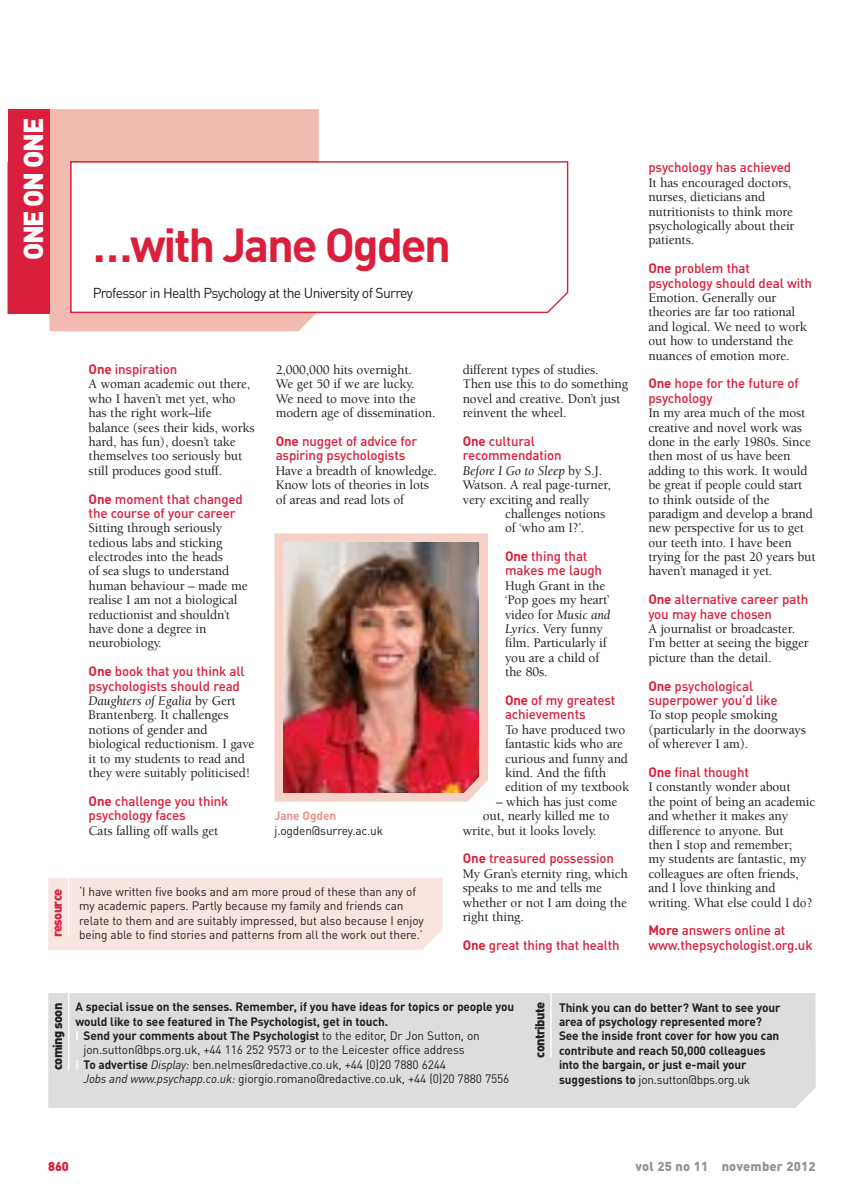
<style>
.page{position:relative;width:864px;height:1200px;background:#fff}
.page>*{position:absolute;margin:0;border:0;box-sizing:border-box;transform-origin:0 0}
.t1{font:700 47.1px "DIN Pro";letter-spacing:-.05em;color:#da1f3d}
.t2{font:900 27px "DIN Pro";letter-spacing:-.05em;color:#fff}
.t3{font:14.25px "DIN Pro";letter-spacing:-.045em;color:#231f20}
.t4{font:500 13.5px/14.4px "Berkeley Std";letter-spacing:-.01em;color:#231f20}
.t5{font:500 13.5px/14.4px "DIN Pro";letter-spacing:-.01em;color:#da1f3d}
.t6{font:900 12.9px "DIN Pro";letter-spacing:.015em;color:#939598}
.t7{font:900 12.9px "DIN Pro";letter-spacing:-.05em;color:#231f20}
.t8{font:900 12.9px "DIN Pro";letter-spacing:-.05em;color:#da1f3d}
.t9{font:12.15px/14.4px "DIN Pro";letter-spacing:-.01em;color:#231f20}
.t10{font:700 12.15px/14.4px "DIN Pro";letter-spacing:-.01em;color:#231f20}
.t11{font:700 12.15px "DIN Pro";letter-spacing:-.01em;color:#e99488}
.s1{font-weight:700}
.s2{font-weight:400;font-style:italic}
.s3{color:#fff}
.s4{font-weight:400}
.s5{font-weight:700;color:#fff}
.s6{font-style:italic}
</style>
<div class="page">
<img style="left:274px;top:533px;width:214px;height:269px">
<div style="left:48px;top:993px;width:768px;height:115px;background:#dcddde"></div>
<hr style="left:68px;top:982px;width:1px;height:88px;background:#fff">
<hr style="left:550px;top:982px;width:2px;height:75px;background:#fff">
<div style="left:48px;top:878px;width:395px;height:72px;background:#f9e5e0"></div>
<hr style="left:68px;top:869px;width:1px;height:68px;background:#fff">
<div style="left:49px;top:109px;width:270px;height:222px;background:#f1bbb1"></div>
<svg style="left:70px;top:161px;width:498px;height:152px"></svg>
<div style="left:8px;top:109px;width:41px;height:205px;background:#da1f3d"></div>
<h2 class="t2" style="left:18px;top:260px;width:144px;rotate:-90deg">ONE ON ONE</h2>
<h1 class="t1" style="left:93px;top:229px;width:360px">…with Jane Ogden</h1>
<p class="t3" style="left:93px;top:288px;width:322px">Professor in Health Psychology at the University of Surrey</p>
<p class="t5" style="left:89px;top:363px;width:90px"><span class="s1">One</span> inspiration</p>
<p class="t4" style="left:89px;top:378px;width:167px">A woman academic out there, who I haven’t met yet, who has the right work–life balance (sees their kids, works hard, has fun), doesn’t take themselves too seriously but still produces good stuff.</p>
<p class="t5" style="left:89px;top:493px;width:156px"><span class="s1">One</span> moment that changed the course of your career</p>
<p class="t4" style="left:89px;top:522px;width:160px">Sitting through seriously tedious labs and sticking electrodes into the heads<br>of sea slugs to understand human behaviour – made me realise I am not a biological reductionist and shouldn’t have done a degree in neurobiology.</p>
<p class="t5" style="left:89px;top:666px;width:157px"><span class="s1">One</span> book that you think all psychologists should read</p>
<p class="t4" style="left:89px;top:695px;width:167px"><span class="s2">Daughters of Egalia</span> by Gert<br>Brantenberg. It challenges notions of gender and biological reductionism. I gave it to my students to read and they were suitably politicised!</p>
<p class="t5" style="left:89px;top:795px;width:141px"><span class="s1">One</span> challenge you think psychology faces</p>
<p class="t4" style="left:89px;top:824px;width:131px">Cats falling off walls get</p>
<p class="t4" style="left:276px;top:364px;width:161px">2,000,000 hits overnight.<br>We get 50 if we are lucky.<br>We need to move into the modern age of dissemination.</p>
<p class="t5" style="left:276px;top:435px;width:143px"><span class="s1">One</span> nugget of advice for aspiring psychologists</p>
<p class="t4" style="left:276px;top:464px;width:163px">Have a breadth of knowledge.<br>Know lots of theories in lots of areas and read lots of</p>
<p class="t11" style="left:274px;top:811px;width:63px">Jane Ogden</p>
<p class="t9" style="left:274px;top:824px;width:110px">j.ogden@surrey.ac.uk</p>
<p class="t8" style="left:50px;top:937px;width:50px;rotate:-90deg">resource</p>
<p class="t9" style="left:79px;top:886px;width:346px">‘I have written five books and am more proud of these than any of my academic papers. Partly because my family and friends can relate to them and are suitably impressed, but also because I enjoy being able to find stories and patterns from all the work out there.’</p>
<p class="t4" style="left:463px;top:364px;width:167px">different types of studies.<br>Then use this to do something novel and creative. Don’t just reinvent the wheel.</p>
<p class="t5" style="left:463px;top:435px;width:101px"><span class="s1">One</span> cultural recommendation</p>
<p class="t4" style="left:463px;top:464px;width:150px"><span class="s2">Before I Go to Sleep</span> by S.J.<br>Watson. A real page-turner, very exciting and really</p>
<p class="t4" style="left:505px;top:507px;width:102px">challenges notions of ‘who am I?’.</p>
<p class="t5" style="left:505px;top:550px;width:99px"><span class="s1">One</span> thing that makes me laugh</p>
<p class="t4" style="left:505px;top:579px;width:107px">Hugh Grant in the ‘Pop goes my heart’ video for <span class="s2">Music and<br>Lyrics</span>. Very funny film. Particularly if you are a child of the 80s.</p>
<p class="t5" style="left:505px;top:694px;width:112px"><span class="s1">One</span> of my greatest achievements</p>
<p class="t4" style="left:505px;top:723px;width:126px">To have produced two fantastic kids who are curious and funny and kind. And the fifth edition of my textbook</p>
<p class="t4" style="left:496px;top:795px;width:123px">– which has just come</p>
<p class="t4" style="left:483px;top:810px;width:128px">out, nearly killed me to</p>
<p class="t4" style="left:463px;top:824px;width:135px">write, but it looks lovely.</p>
<p class="t5" style="left:463px;top:853px;width:153px"><span class="s1">One</span> treasured possession</p>
<p class="t4" style="left:463px;top:867px;width:167px">My Gran’s eternity ring, which speaks to me and tells me whether or not I am doing the right thing.</p>
<p class="t5" style="left:463px;top:939px;width:158px"><span class="s1">One</span> great thing that health</p>
<p class="t5" style="left:648px;top:162px;width:144px">psychology has achieved</p>
<p class="t4" style="left:648px;top:176px;width:148px">It has encouraged doctors, nurses, dieticians and nutritionists to think more psychologically about their patients.</p>
<p class="t5" style="left:648px;top:263px;width:165px"><span class="s1">One</span> problem that psychology should deal with</p>
<p class="t4" style="left:648px;top:292px;width:160px">Emotion. Generally our theories are far too rational and logical. We need to work out how to understand the nuances of emotion more.</p>
<p class="t5" style="left:648px;top:378px;width:152px"><span class="s1">One</span> hope for the future of psychology</p>
<p class="t4" style="left:648px;top:407px;width:169px">In my area much of the most creative and novel work was done in the early 1980s. Since then most of us have been adding to this work. It would be great if people could start to think outside of the paradigm and develop a brand new perspective for us to get our teeth into. I have been trying for the past 20 years but haven’t managed it yet.</p>
<p class="t5" style="left:648px;top:594px;width:161px"><span class="s1">One</span> alternative career path you may have chosen</p>
<p class="t4" style="left:648px;top:623px;width:162px">A journalist or broadcaster.<br>I’m better at seeing the bigger picture than the detail.</p>
<p class="t5" style="left:648px;top:680px;width:131px"><span class="s1">One</span> psychological superpower you’d like</p>
<p class="t4" style="left:648px;top:709px;width:159px">To stop people smoking (particularly in the doorways of wherever I am).</p>
<p class="t5" style="left:648px;top:766px;width:102px"><span class="s1">One</span> final thought</p>
<p class="t4" style="left:648px;top:781px;width:168px">I constantly wonder about<br>the point of being an academic and whether it makes any difference to anyone. But<br>then I stop and remember;<br>my students are fantastic, my colleagues are often friends, and I love thinking and writing. What else could I do?</p>
<p class="t5" style="left:648px;top:925px;width:166px"><span class="s1">More</span> answers online at www.thepsychologist.org.uk</p>
<p class="t7" style="left:50px;top:1070px;width:69px;rotate:-90deg">coming soon</p>
<p class="t7" style="left:532px;top:1057px;width:57px;rotate:-90deg">contribute</p>
<p class="t10" style="left:75px;top:1001px;width:440px">A special issue on the senses. Remember, if you have ideas for topics or people you</p>
<p class="t10" style="left:75px;top:1015px;width:314px">would like to see featured in The Psychologist, get in touch.</p>
<p class="t10" style="left:75px;top:1029px;width:406px"><span class="s3">I</span> Send your comments about The Psychologist <span class="s4">to the editor, Dr Jon Sutton, on</span></p>
<p class="t9" style="left:83px;top:1044px;width:383px">jon.sutton@bps.org.uk, +44 116 252 9573 or to the Leicester office address</p>
<p class="t9" style="left:75px;top:1058px;width:372px"><span class="s5">I</span> <span class="s1">To advertise</span> <span class="s6">Display:</span> ben.nelmes@redactive.co.uk, +44 (0)20 7880 6244</p>
<p class="t9" style="left:83px;top:1073px;width:427px"><span class="s6">Jobs and www.psychapp.co.uk:</span> giorgio.romano@redactive.co.uk, +44 (0)20 7880 7556</p>
<p class="t10" style="left:559px;top:1001px;width:223px">Think you can do better? Want to see your area of psychology represented more?<br>See the inside front cover for how you can contribute and reach 50,000 colleagues into the bargain, or just e-mail your suggestions to <span class="s4">jon.sutton@bps.org.uk</span></p>
<p class="t8" style="left:48px;top:1159px;width:22px">860</p>
<p class="t6" style="left:635px;top:1159px;width:182px">vol 25 no 11 november 2012</p>
</div>
